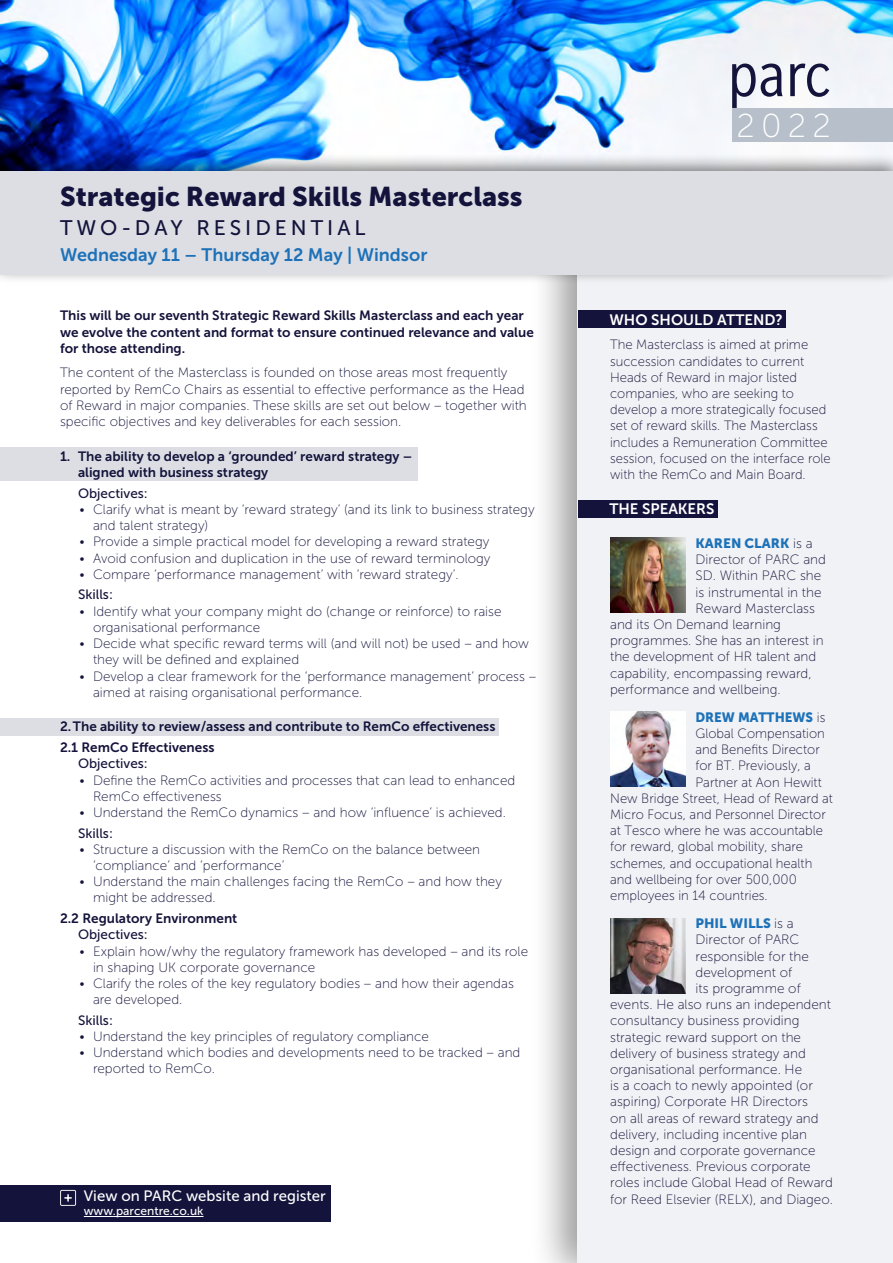
<style>
.page{position:relative;width:893px;height:1263px;background:#fff}
.page>*{position:absolute;margin:0;border:0;box-sizing:border-box;transform-origin:0 0}
.t1{font:33px "Museo Sans 100";color:#fff}
.t2{font:27px "Museo Sans 900";color:#14133b}
.t3{font:21px "Museo Sans 500";letter-spacing:.19em;color:#14133b}
.t4{font:18px "Museo Sans 700";color:#1d71b8}
.t5{font:15px "Museo Sans 500";color:#fff}
.t6{font:15px "Museo Sans 700";color:#fff}
.t7{font:13.5px/16.2px "Museo Sans 100";color:#14133b}
.t8{font:13.5px/16.2px "Museo Sans 700";color:#14133b}
.t9{font:13.5px "Museo Sans 500";color:#14133b}
.t10{font:13.5px "Museo Sans 900";color:#1d71b8}
.t11{font:12px "Museo Sans 500";color:#fff}
.s1{font-family:"Museo Sans 100";color:#14133b}
</style>
<div class="page">
<div style="left:530px;top:203px;width:363px;height:1060px;background:#000;opacity:.4"></div>
<div style="left:578px;top:237px;width:315px;height:1026px;background:#f1f2f5"></div>
<img style="left:0;top:0;width:893px;height:153px">
<div style="left:0;top:153px;width:893px;height:132px;background:#000;opacity:.5"></div>
<div style="left:0;top:171px;width:893px;height:103px;background:#dcdee4"></div>
<svg style="left:732px;top:64px;width:51px;height:44px"></svg>
<svg style="left:790px;top:64px;width:39px;height:33px"></svg>
<div style="left:732px;top:108px;width:161px;height:33px;background:#b7bfca"></div>
<div style="left:0;top:447px;width:418px;height:34px;background:#dcdee4"></div>
<div style="left:0;top:718px;width:499px;height:18px;background:#dcdee4"></div>
<div style="left:578px;top:310px;width:208px;height:18px;background:#14133b"></div>
<div style="left:578px;top:500px;width:139px;height:17px;background:#14133b"></div>
<img style="left:610px;top:712px;width:75px;height:75px">
<img style="left:610px;top:918px;width:75px;height:75px">
<img style="left:610px;top:538px;width:75px;height:75px">
<div style="left:0;top:1185px;width:330px;height:36px;background:#14133b"></div>
<hr style="left:84px;top:1216px;width:120px;height:1px;background:#fff">
<div style="left:60px;top:1190px;width:16px;height:16px;border:1px solid #ededed"></div>
<svg style="left:65px;top:1195px;width:6px;height:6px"></svg>
<h2 class="t2" style="left:60px;top:181px;width:464px">Strategic Reward Skills Masterclass</h2>
<h3 class="t3" style="left:60px;top:217px;width:307px">TWO-DAY RESIDENTIAL</h3>
<h3 class="t4" style="left:60px;top:245px;width:369px">Wednesday 11 – Thursday 12 May | Windsor</h3>
<p class="t8" style="left:60px;top:307px;width:475px">This will be our seventh Strategic Reward Skills Masterclass and each year we evolve the content and format to ensure continued relevance and value for those attending.</p>
<p class="t7" style="left:60px;top:365px;width:468px">The content of the Masterclass is founded on those areas most frequently reported by RemCo Chairs as essential to effective performance as the Head of Reward in major companies. These skills are set out below – together with specific objectives and key deliverables for each session.</p>
<p class="t8" style="left:78px;top:448px;width:336px;text-indent:-18px">1. The ability to develop a ‘grounded’ reward strategy – aligned with business strategy</p>
<p class="t9" style="left:78px;top:486px;width:71px">Objectives:</p>
<p class="t7" style="left:93px;top:501px;width:443px;text-indent:-13px">• Clarify what is meant by ‘reward strategy’ (and its link to business strategy and talent strategy)</p>
<p class="t7" style="left:79px;top:534px;width:411px">• Provide a simple practical model for developing a reward strategy</p>
<p class="t7" style="left:79px;top:550px;width:413px">• Avoid confusion and duplication in the use of reward terminology</p>
<p class="t7" style="left:79px;top:566px;width:380px">• Compare ‘performance management’ with ‘reward strategy’.</p>
<p class="t9" style="left:78px;top:587px;width:36px">Skills:</p>
<p class="t7" style="left:93px;top:603px;width:410px;text-indent:-14px">• Identify what your company might do (change or reinforce) to raise organisational performance</p>
<p class="t7" style="left:93px;top:635px;width:438px;text-indent:-13px">• Decide what specific reward terms will (and will not) be used – and how they will be defined and explained</p>
<p class="t7" style="left:93px;top:668px;width:445px;text-indent:-13px">• Develop a clear framework for the ‘performance management’ process – aimed at raising organisational performance.</p>
<p class="t8" style="left:60px;top:718px;width:437px">2.The ability to review/assess and contribute to RemCo effectiveness</p>
<p class="t8" style="left:60px;top:739px;width:156px">2.1 RemCo Effectiveness</p>
<p class="t9" style="left:78px;top:756px;width:71px">Objectives:</p>
<p class="t7" style="left:93px;top:772px;width:424px;text-indent:-14px">• Define the RemCo activities and processes that can lead to enhanced<br>RemCo effectiveness</p>
<p class="t7" style="left:79px;top:804px;width:428px">• Understand the RemCo dynamics – and how ‘influence’ is achieved.</p>
<p class="t9" style="left:78px;top:825px;width:36px">Skills:</p>
<p class="t7" style="left:93px;top:841px;width:389px;text-indent:-14px">• Structure a discussion with the RemCo on the balance between ‘compliance’ and ‘performance’</p>
<p class="t7" style="left:93px;top:874px;width:410px;text-indent:-14px">• Understand the main challenges facing the RemCo – and how they might be addressed.</p>
<p class="t8" style="left:60px;top:910px;width:179px">2.2 Regulatory Environment</p>
<p class="t9" style="left:78px;top:927px;width:71px">Objectives:</p>
<p class="t7" style="left:93px;top:943px;width:437px;text-indent:-14px">• Explain how/why the regulatory framework has developed – and its role in shaping UK corporate governance</p>
<p class="t7" style="left:93px;top:975px;width:422px;text-indent:-14px">• Clarify the roles of the key regulatory bodies – and how their agendas are developed.</p>
<p class="t9" style="left:78px;top:1013px;width:36px">Skills:</p>
<p class="t7" style="left:79px;top:1028px;width:351px">• Understand the key principles of regulatory compliance</p>
<p class="t7" style="left:93px;top:1045px;width:429px;text-indent:-14px">• Understand which bodies and developments need to be tracked – and reported to RemCo.</p>
<h1 class="t1" style="left:736px;top:108px;width:96px">2022</h1>
<p class="t6" style="left:609px;top:311px;width:175px">WHO SHOULD ATTEND?</p>
<p class="t7" style="left:610px;top:337px;width:222px">The Masterclass is aimed at prime succession candidates to current Heads of Reward in major listed companies, who are seeking to develop a more strategically focused set of reward skills. The Masterclass includes a Remuneration Committee session, focused on the interface role with the RemCo and Main Board.</p>
<p class="t6" style="left:609px;top:501px;width:106px">THE SPEAKERS</p>
<p class="t10" style="left:696px;top:535px;width:119px">KAREN CLARK <span class="s1">is a</span></p>
<p class="t7" style="left:696px;top:551px;width:132px">Director of PARC and</p>
<p class="t7" style="left:696px;top:568px;width:127px">SD. Within PARC she</p>
<p class="t7" style="left:696px;top:584px;width:127px">is instrumental in the</p>
<p class="t7" style="left:696px;top:600px;width:121px">Reward Masterclass</p>
<p class="t7" style="left:610px;top:616px;width:172px">and its On Demand learning</p>
<p class="t7" style="left:610px;top:632px;width:215px">programmes. She has an interest in</p>
<p class="t7" style="left:610px;top:649px;width:208px">the development of HR talent and</p>
<p class="t7" style="left:610px;top:665px;width:203px">capability, encompassing reward,</p>
<p class="t7" style="left:610px;top:681px;width:172px">performance and wellbeing.</p>
<p class="t10" style="left:695px;top:709px;width:131px">DREW MATTHEWS <span class="s1">is</span></p>
<p class="t7" style="left:695px;top:725px;width:131px">Global Compensation</p>
<p class="t7" style="left:695px;top:742px;width:126px">and Benefits Director</p>
<p class="t7" style="left:695px;top:758px;width:117px">for BT. Previously, a</p>
<p class="t7" style="left:695px;top:774px;width:128px">Partner at Aon Hewitt</p>
<p class="t7" style="left:610px;top:790px;width:224px">New Bridge Street, Head of Reward at</p>
<p class="t7" style="left:610px;top:806px;width:217px">Micro Focus, and Personnel Director</p>
<p class="t7" style="left:610px;top:823px;width:214px">at Tesco where he was accountable</p>
<p class="t7" style="left:610px;top:839px;width:194px">for reward, global mobility, share</p>
<p class="t7" style="left:610px;top:855px;width:204px">schemes, and occupational health</p>
<p class="t7" style="left:610px;top:871px;width:188px">and wellbeing for over 500,000</p>
<p class="t7" style="left:610px;top:887px;width:159px">employees in 14 countries.</p>
<p class="t10" style="left:695px;top:916px;width:100px">PHIL WILLS <span class="s1">is a</span></p>
<p class="t7" style="left:695px;top:932px;width:106px">Director of PARC</p>
<p class="t7" style="left:695px;top:948px;width:115px">responsible for the</p>
<p class="t7" style="left:695px;top:964px;width:98px">development of</p>
<p class="t7" style="left:695px;top:980px;width:107px">its programme of</p>
<p class="t7" style="left:610px;top:997px;width:222px">events. He also runs an independent</p>
<p class="t7" style="left:610px;top:1013px;width:191px">consultancy business providing</p>
<p class="t7" style="left:610px;top:1029px;width:192px">strategic reward support on the</p>
<p class="t7" style="left:610px;top:1045px;width:197px">delivery of business strategy and</p>
<p class="t7" style="left:610px;top:1061px;width:193px">organisational performance. He</p>
<p class="t7" style="left:610px;top:1078px;width:204px">is a coach to newly appointed (or</p>
<p class="t7" style="left:610px;top:1094px;width:199px">aspiring) Corporate HR Directors</p>
<p class="t7" style="left:610px;top:1110px;width:210px">on all areas of reward strategy and</p>
<p class="t7" style="left:610px;top:1126px;width:198px">delivery, including incentive plan</p>
<p class="t7" style="left:610px;top:1142px;width:207px">design and corporate governance</p>
<p class="t7" style="left:610px;top:1159px;width:202px">effectiveness. Previous corporate</p>
<p class="t7" style="left:610px;top:1175px;width:224px">roles include Global Head of Reward</p>
<p class="t5" style="left:84px;top:1187px;width:244px">View on PARC website and register</p>
<p class="t7" style="left:610px;top:1191px;width:224px">for Reed Elsevier (RELX), and Diageo.</p>
<p class="t11" style="left:84px;top:1204px;width:121px">www.parcentre.co.uk</p>
</div>
